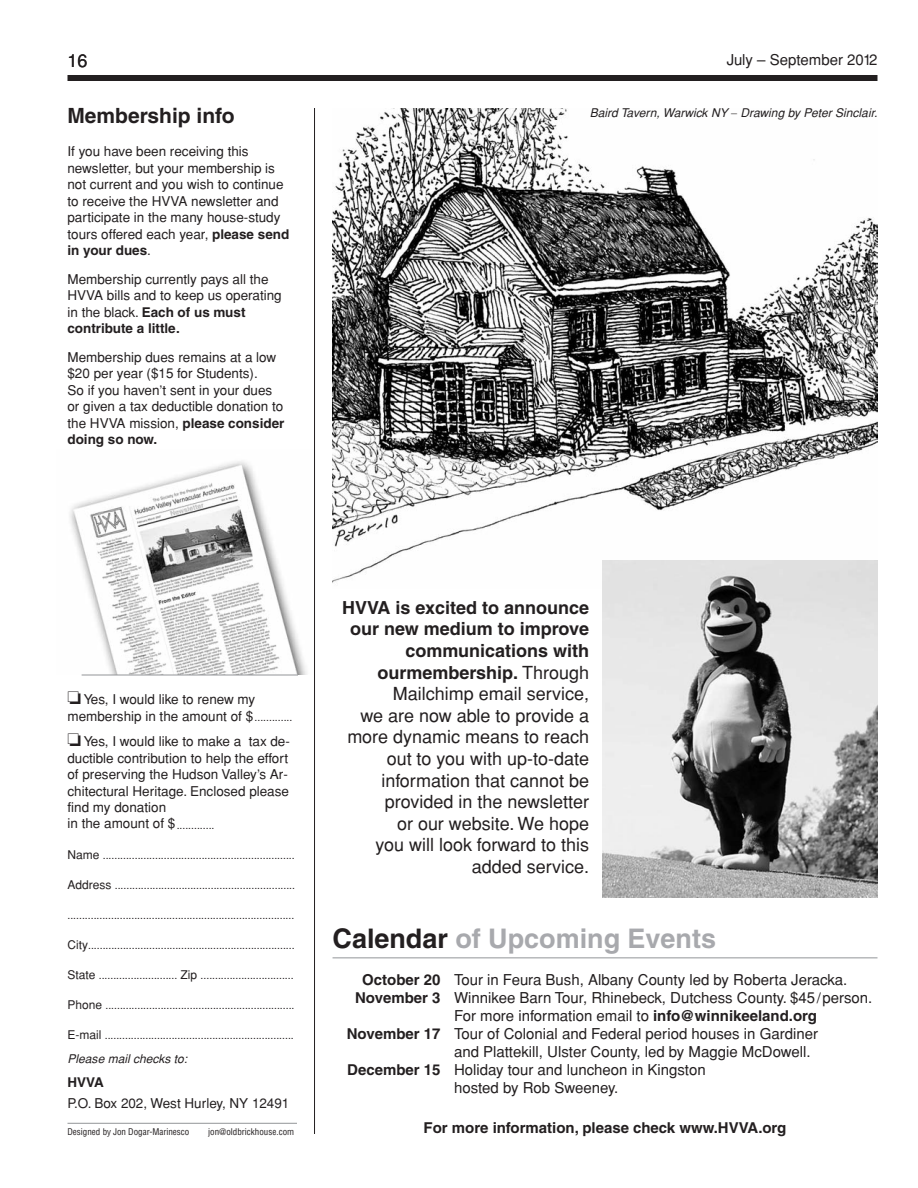
<style>
.page{position:relative;width:918px;height:1188px;background:#fff}
.page>*{position:absolute;margin:0;border:0;box-sizing:border-box;transform-origin:0 0}
.t1{font:700 27px "Helvetica";color:#a8a9ad}
.t2{font:700 21px "Helvetica";color:#231f20}
.t3{font:18px/21.6px "Helvetica";color:#231f20;text-align:right}
.t4{font:15px "Helvetica";color:#231f20}
.t5{font:700 15px "Helvetica";color:#231f20}
.t6{font:13.5px/16.5px "Helvetica";color:#231f20}
.t7{font:700 13.5px "Helvetica";color:#231f20}
.t8{font:italic 12px "Helvetica";letter-spacing:.005em;color:#231f20}
.t9{font:10.5px "Helvetica";color:#231f20}
.t10{font:condensed 9px "Helvetica";color:#231f20}
.s1{font-weight:700}
.s2{font-weight:300;font-style:normal}
.s3{font-size:10.5px}
.s4{font-size:12px}
.s5{color:#231f20}
</style>
<div class="page">
<div style="left:68px;top:75px;width:810px;height:6px;background:#231f20"></div>
<hr style="left:333px;top:957px;width:545px;height:1px;background:#939598">
<img style="left:70px;top:461px;width:237px;height:214px">
<hr style="left:82px;top:675px;width:216px;height:1px;background:#939598">
<hr style="left:68px;top:1123px;width:229px;height:1px;background:#939598">
<img style="left:333px;top:108px;width:545px;height:480px">
<hr style="left:314px;top:108px;width:1px;height:1026px;background:#231f20">
<img style="left:603px;top:560px;width:275px;height:337px">
<h3 class="t3" style="left:68px;top:50px;width:21px">16</h3>
<h2 class="t2" style="left:68px;top:108px;width:169px">Membership info</h2>
<p class="t6" style="left:68px;top:143px;width:223px">If you have been receiving this newsletter, but your membership is not current and you wish to continue to receive the HVVA newsletter and participate in the many house-study tours offered each year, <span class="s1">please send in your dues</span>.</p>
<p class="t6" style="left:68px;top:271px;width:216px">Membership currently pays all the<br>HVVA bills and to keep us operating in the black. <span class="s1">Each of us must contribute a little.</span></p>
<p class="t6" style="left:68px;top:349px;width:218px">Membership dues remains at a low $20 per year ($15 for Students).<br>So if you haven’t sent in your dues or given a tax deductible donation to the HVVA mission, <span class="s1">please consider doing so now.</span></p>
<p class="t4" style="left:727px;top:51px;width:152px">July – September 2012</p>
<p class="t8" style="left:590px;top:106px;width:289px">Baird Tavern, Warwick NY <span class="s2">–</span> Drawing by Peter Sinclair.</p>
<p class="t6" style="left:68px;top:691px;width:226px">❏ Yes, I would like to renew my membership in the amount of $<span class="s3">.............</span></p>
<p class="t6" style="left:68px;top:733px;width:224px">❏ Yes, I would like to make a tax de&shy;ductible contribution to help the effort of preserving the Hudson Valley’s Ar&shy;chitectural Heritage. Enclosed please find my donation<br>in the amount of $<span class="s3">.............</span></p>
<p class="t9" style="left:68px;top:849px;width:229px"><span class="s4">Name</span> ..................................................................</p>
<p class="t9" style="left:68px;top:879px;width:229px"><span class="s4">Address</span> ..............................................................</p>
<p class="t9" style="left:68px;top:909px;width:228px">..............................................................................</p>
<p class="t9" style="left:68px;top:939px;width:229px"><span class="s4">City</span>.......................................................................</p>
<p class="t9" style="left:68px;top:969px;width:228px"><span class="s4">State</span> ........................... <span class="s4">Zip</span> ................................</p>
<p class="t9" style="left:68px;top:999px;width:229px"><span class="s4">Phone</span> .................................................................</p>
<p class="t9" style="left:68px;top:1029px;width:228px"><span class="s4">E-mail</span> .................................................................</p>
<p class="t8" style="left:68px;top:1051px;width:121px">Please mail checks to:</p>
<p class="t7" style="left:68px;top:1077px;width:38px">HVVA</p>
<p class="t6" style="left:68px;top:1095px;width:223px">P.O. Box 202, West Hurley, NY 12491</p>
<p class="t10" style="left:68px;top:1126px;width:123px">Designed by Jon Dogar-Marinesco</p>
<p class="t10" style="left:208px;top:1126px;width:87px">jon@oldbrickhouse.com</p>
<p class="t3" style="left:342px;top:597px;width:248px"><span class="s1">HVVA is excited to announce our new medium to improve communications with ourmembership.</span> Through<br>Mailchimp email service,<br>we are now able to provide a more dynamic means to reach out to you with up-to-date information that cannot be provided in the newsletter<br>or our website. We hope<br>you will look forward to this added service.</p>
<h1 class="t1" style="left:333px;top:929px;width:385px"><span class="s5">Calendar</span> of Upcoming Events</h1>
<p class="t4" style="left:362px;top:971px;width:487px"><span class="s1">October 20</span> Tour in Feura Bush, Albany County led by Roberta Jeracka.</p>
<p class="t4" style="left:355px;top:989px;width:519px"><span class="s1">November 3</span> Winnikee Barn Tour, Rhinebeck, Dutchess County. $45/person.</p>
<p class="t4" style="left:454px;top:1007px;width:364px">For more information email to <span class="s1">info@winnikeeland.org</span></p>
<p class="t4" style="left:347px;top:1025px;width:473px"><span class="s1">November 17</span> Tour of Colonial and Federal period houses in Gardiner</p>
<p class="t4" style="left:454px;top:1043px;width:358px">and Plattekill, Ulster County, led by Maggie McDowell.</p>
<p class="t4" style="left:347px;top:1061px;width:360px"><span class="s1">December 15</span> Holiday tour and luncheon in Kingston</p>
<p class="t4" style="left:454px;top:1079px;width:166px">hosted by Rob Sweeney.</p>
<p class="t5" style="left:424px;top:1122px;width:364px">For more information, please check www.HVVA.org</p>
</div>
